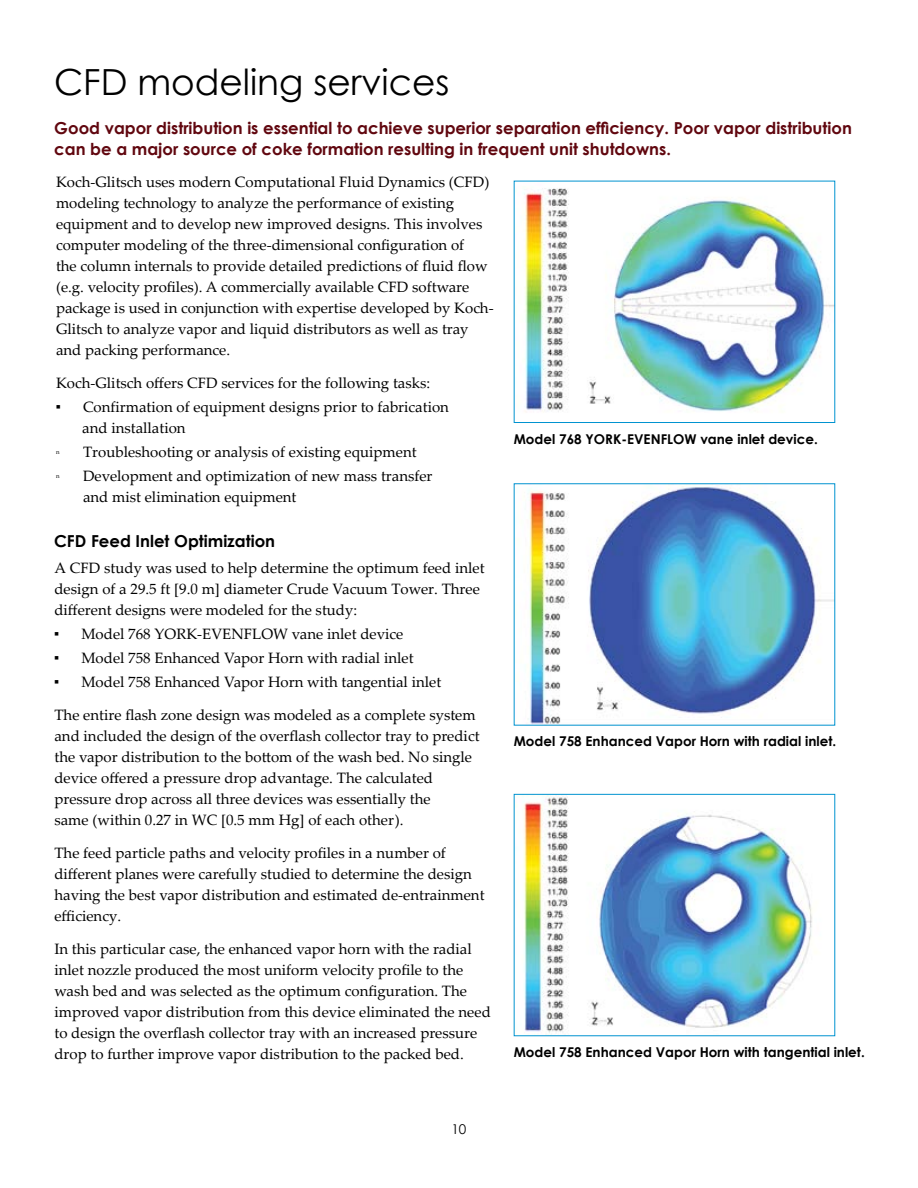
<style>
.page{position:relative;width:918px;height:1188px;background:#fff}
.page>*{position:absolute;margin:0;border:0;box-sizing:border-box;transform-origin:0 0}
.t1{font:36px "Century Gothic";color:#000}
.t2{font:700 16.5px/21px "Century Gothic";color:#61070f}
.t3{font:700 16.5px "Century Gothic";color:#000}
.t4{font:15px/21px "Palatino Linotype";color:#000}
.t5{font:700 13.5px "Century Gothic";color:#000}
.t6{font:13.5px "Century Gothic";color:#000}
.t7{font:6px "Palatino Linotype";color:#000}
</style>
<div class="page">
<img style="left:523px;top:188px;width:310px;height:224px">
<img style="left:528px;top:486px;width:305px;height:238px">
<img style="left:523px;top:797px;width:289px;height:236px">
<h1 class="t1" style="left:54px;top:56px;width:397px">CFD modeling services</h1>
<p class="t2" style="left:54px;top:117px;width:799px">Good vapor distribution is essential to achieve superior separation efficiency. Poor vapor distribution can be a major source of coke formation resulting in frequent unit shutdowns.</p>
<p class="t4" style="left:56px;top:171px;width:439px">Koch‐Glitsch uses modern Computational Fluid Dynamics (CFD) modeling technology to analyze the performance of existing equipment and to develop new improved designs. This involves computer modeling of the three‐dimensional configuration of<br>the column internals to provide detailed predictions of fluid flow (e.g. velocity profiles). A commercially available CFD software package is used in conjunction with expertise developed by Koch‐ Glitsch to analyze vapor and liquid distributors as well as tray and packing performance.</p>
<p class="t4" style="left:56px;top:372px;width:376px">Koch‐Glitsch offers CFD services for the following tasks:</p>
<p class="t4" style="left:82px;top:396px;width:368px;text-indent:-26px">■ Confirmation of equipment designs prior to fabrication and installation</p>
<p class="t7" style="left:56px;top:448px;width:5px">n</p>
<p class="t4" style="left:83px;top:441px;width:335px">Troubleshooting or analysis of existing equipment</p>
<p class="t7" style="left:56px;top:472px;width:5px">n</p>
<p class="t4" style="left:83px;top:465px;width:351px">Development and optimization of new mass transfer and mist elimination equipment</p>
<p class="t3" style="left:54px;top:528px;width:223px">CFD Feed Inlet Optimization</p>
<p class="t4" style="left:54px;top:557px;width:432px">A CFD study was used to help determine the optimum feed inlet design of a 29.5 ft [9.0 m] diameter Crude Vacuum Tower. Three different designs were modeled for the study:</p>
<p class="t4" style="left:54px;top:623px;width:351px">■ Model 768 YORK‐EVENFLOW vane inlet device</p>
<p class="t4" style="left:54px;top:647px;width:361px">■ Model 758 Enhanced Vapor Horn with radial inlet</p>
<p class="t4" style="left:54px;top:671px;width:388px">■ Model 758 Enhanced Vapor Horn with tangential inlet</p>
<p class="t4" style="left:54px;top:704px;width:427px">The entire flash zone design was modeled as a complete system and included the design of the overflash collector tray to predict the vapor distribution to the bottom of the wash bed. No single device offered a pressure drop advantage. The calculated pressure drop across all three devices was essentially the<br>same (within 0.27 in WC [0.5 mm Hg] of each other).</p>
<p class="t4" style="left:54px;top:842px;width:432px">The feed particle paths and velocity profiles in a number of different planes were carefully studied to determine the design having the best vapor distribution and estimated de‐entrainment efficiency.</p>
<p class="t4" style="left:54px;top:938px;width:438px">In this particular case, the enhanced vapor horn with the radial inlet nozzle produced the most uniform velocity profile to the wash bed and was selected as the optimum configuration. The improved vapor distribution from this device eliminated the need to design the overflash collector tray with an increased pressure drop to further improve vapor distribution to the packed bed.</p>
<p class="t5" style="left:514px;top:428px;width:306px">Model 768 YORK-EVENFLOW vane inlet device.</p>
<p class="t5" style="left:514px;top:731px;width:324px">Model 758 Enhanced Vapor Horn with radial inlet.</p>
<p class="t5" style="left:514px;top:1042px;width:353px">Model 758 Enhanced Vapor Horn with tangential inlet.</p>
<p class="t6" style="left:452px;top:1120px;width:16px">10</p>
</div>
